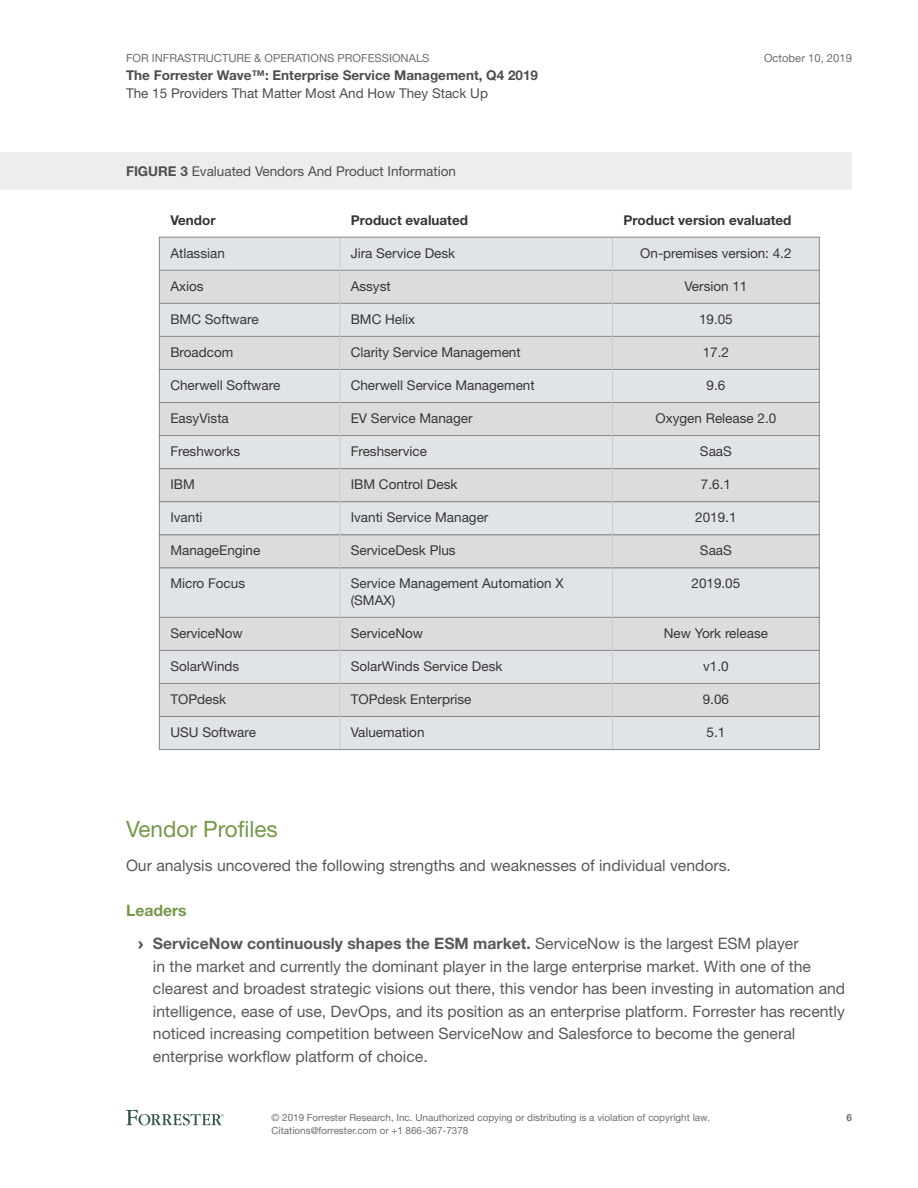
<style>
.page{position:relative;width:918px;height:1188px;background:#fff}
.page>*{position:absolute;margin:0;border:0;box-sizing:border-box;transform-origin:0 0}
.t1{font:22.5px "Helvetica Neue LT Std";color:#769849}
.t2{font:15.75px/22.5px "Helvetica Neue LT Std";color:#59595b}
.t3{font:700 15.75px/33.8px "Helvetica Neue LT Std";color:#59595b}
.t4{font:13.5px/16.5px "Helvetica Neue LT Std";color:#363636}
.t5{font:13.5px "Helvetica Neue LT Std";color:#4e4e50}
.t6{font:700 13.5px "Helvetica Neue LT Std";color:#4e4e50}
.t7{font:700 13.5px "Helvetica Neue LT Std";color:#363636}
.t8{font:11.25px "Helvetica Neue LT Std";color:#6d6e70}
.t9{font:9.9px/12.8px "Helvetica Neue LT Std";color:#6d6e70}
.t10{font:700 9.9px "Helvetica Neue LT Std";color:#6d6e70}
.s1{font-weight:700}
.s2{color:#769849}
.s3{font-family:"Arial";font-weight:900}
.s4{font-weight:400}
</style>
<div class="page">
<svg style="left:126px;top:1110px;width:98px;height:15px"></svg>
<div style="left:0;top:152px;width:852px;height:38px;background:#ecedee"></div>
<div style="left:159px;top:716px;width:660px;height:34px;background:#e0e4e7"></div>
<div style="left:159px;top:716px;width:661px;height:34px;border:1px solid #878787"></div>
<div style="left:159px;top:683px;width:660px;height:33px;background:#dddcdc"></div>
<div style="left:159px;top:683px;width:661px;height:34px;border:1px solid #878787"></div>
<div style="left:159px;top:650px;width:660px;height:33px;background:#e0e4e7"></div>
<div style="left:159px;top:650px;width:661px;height:34px;border:1px solid #878787"></div>
<div style="left:159px;top:617px;width:660px;height:33px;background:#dddcdc"></div>
<div style="left:159px;top:617px;width:661px;height:34px;border:1px solid #878787"></div>
<div style="left:159px;top:568px;width:660px;height:49px;background:#e0e4e7"></div>
<div style="left:159px;top:567px;width:661px;height:51px;border:1px solid #878787"></div>
<div style="left:159px;top:535px;width:660px;height:33px;background:#dddcdc"></div>
<div style="left:159px;top:534px;width:661px;height:34px;border:1px solid #878787"></div>
<div style="left:159px;top:502px;width:660px;height:33px;background:#e0e4e7"></div>
<div style="left:159px;top:501px;width:661px;height:34px;border:1px solid #878787"></div>
<div style="left:159px;top:469px;width:660px;height:33px;background:#dddcdc"></div>
<div style="left:159px;top:468px;width:661px;height:34px;border:1px solid #878787"></div>
<div style="left:159px;top:436px;width:660px;height:33px;background:#e0e4e7"></div>
<div style="left:159px;top:435px;width:661px;height:34px;border:1px solid #878787"></div>
<div style="left:159px;top:402px;width:660px;height:34px;background:#dddcdc"></div>
<div style="left:159px;top:402px;width:661px;height:34px;border:1px solid #878787"></div>
<div style="left:159px;top:369px;width:660px;height:33px;background:#e0e4e7"></div>
<div style="left:159px;top:369px;width:661px;height:34px;border:1px solid #878787"></div>
<div style="left:159px;top:336px;width:660px;height:33px;background:#dddcdc"></div>
<div style="left:159px;top:336px;width:661px;height:34px;border:1px solid #878787"></div>
<div style="left:159px;top:303px;width:660px;height:33px;background:#e0e4e7"></div>
<div style="left:159px;top:303px;width:661px;height:34px;border:1px solid #878787"></div>
<div style="left:159px;top:270px;width:660px;height:33px;background:#dddcdc"></div>
<div style="left:159px;top:270px;width:661px;height:34px;border:1px solid #878787"></div>
<div style="left:159px;top:237px;width:660px;height:33px;background:#e0e4e7"></div>
<div style="left:159px;top:237px;width:661px;height:34px;border:1px solid #878787"></div>
<hr style="left:339px;top:238px;width:1px;height:511px;background:#cbcbca">
<hr style="left:612px;top:238px;width:1px;height:511px;background:#cbcbca">
<p class="t8" style="left:126px;top:51px;width:305px">FOR INFRASTRUCTURE &amp; OPERATIONS PROFESSIONALS</p>
<p class="t6" style="left:126px;top:67px;width:414px">The Forrester Wave™: Enterprise Service Management, Q4 2019</p>
<p class="t5" style="left:126px;top:85px;width:364px">The 15 Providers That Matter Most And How They Stack Up</p>
<p class="t8" style="left:764px;top:51px;width:89px">October 10, 2019</p>
<p class="t5" style="left:126px;top:163px;width:332px"><span class="s1">FIGURE 3</span> Evaluated Vendors And Product Information</p>
<p class="t7" style="left:170px;top:212px;width:47px">Vendor</p>
<p class="t7" style="left:351px;top:212px;width:119px">Product evaluated</p>
<p class="t7" style="left:624px;top:212px;width:169px">Product version evaluated</p>
<p class="t4" style="left:170px;top:245px;width:56px">Atlassian</p>
<p class="t4" style="left:170px;top:278px;width:35px">Axios</p>
<p class="t4" style="left:170px;top:311px;width:90px">BMC Software</p>
<p class="t4" style="left:170px;top:344px;width:65px">Broadcom</p>
<p class="t4" style="left:170px;top:377px;width:111px">Cherwell Software</p>
<p class="t4" style="left:170px;top:410px;width:60px">EasyVista</p>
<p class="t4" style="left:170px;top:443px;width:71px">Freshworks</p>
<p class="t4" style="left:170px;top:476px;width:26px">IBM</p>
<p class="t4" style="left:170px;top:509px;width:34px">Ivanti</p>
<p class="t4" style="left:170px;top:542px;width:91px">ManageEngine</p>
<p class="t4" style="left:170px;top:575px;width:76px">Micro Focus</p>
<p class="t4" style="left:170px;top:625px;width:74px">ServiceNow</p>
<p class="t4" style="left:170px;top:658px;width:70px">SolarWinds</p>
<p class="t4" style="left:170px;top:691px;width:57px">TOPdesk</p>
<p class="t4" style="left:170px;top:724px;width:87px">USU Software</p>
<p class="t4" style="left:351px;top:245px;width:106px">Jira Service Desk</p>
<p class="t4" style="left:351px;top:278px;width:41px">Assyst</p>
<p class="t4" style="left:351px;top:311px;width:66px">BMC Helix</p>
<p class="t4" style="left:351px;top:344px;width:171px">Clarity Service Management</p>
<p class="t4" style="left:351px;top:377px;width:185px">Cherwell Service Management</p>
<p class="t4" style="left:351px;top:410px;width:123px">EV Service Manager</p>
<p class="t4" style="left:351px;top:443px;width:78px">Freshservice</p>
<p class="t4" style="left:351px;top:476px;width:108px">IBM Control Desk</p>
<p class="t4" style="left:351px;top:509px;width:139px">Ivanti Service Manager</p>
<p class="t4" style="left:351px;top:542px;width:106px">ServiceDesk Plus</p>
<p class="t4" style="left:351px;top:575px;width:215px">Service Management Automation X (SMAX)</p>
<p class="t4" style="left:351px;top:625px;width:74px">ServiceNow</p>
<p class="t4" style="left:351px;top:658px;width:153px">SolarWinds Service Desk</p>
<p class="t4" style="left:351px;top:691px;width:122px">TOPdesk Enterprise</p>
<p class="t4" style="left:351px;top:724px;width:75px">Valuemation</p>
<p class="t4" style="left:640px;top:245px;width:153px">On-premises version: 4.2</p>
<p class="t4" style="left:684px;top:278px;width:65px">Version 11</p>
<p class="t4" style="left:699px;top:311px;width:35px">19.05</p>
<p class="t4" style="left:703px;top:344px;width:28px">17.2</p>
<p class="t4" style="left:707px;top:377px;width:20px">9.6</p>
<p class="t4" style="left:656px;top:410px;width:122px">Oxygen Release 2.0</p>
<p class="t4" style="left:700px;top:443px;width:33px">SaaS</p>
<p class="t4" style="left:701px;top:476px;width:32px">7.6.1</p>
<p class="t4" style="left:695px;top:509px;width:43px">2019.1</p>
<p class="t4" style="left:700px;top:542px;width:33px">SaaS</p>
<p class="t4" style="left:692px;top:575px;width:50px">2019.05</p>
<p class="t4" style="left:664px;top:625px;width:106px">New York release</p>
<p class="t4" style="left:703px;top:658px;width:27px">v1.0</p>
<p class="t4" style="left:703px;top:691px;width:28px">9.06</p>
<p class="t4" style="left:707px;top:724px;width:20px">5.1</p>
<h1 class="t1" style="left:126px;top:815px;width:153px">Vendor Profiles</h1>
<p class="t2" style="left:126px;top:854px;width:607px">Our analysis uncovered the following strengths and weaknesses of individual vendors.</p>
<p class="t3" style="left:138px;top:893px;width:662px;text-indent:-12px"><span class="s2">Leaders<br></span><span class="s3">›</span> ServiceNow continuously shapes the ESM market. <span class="s4">ServiceNow is the largest ESM player</span></p>
<p class="t2" style="left:153px;top:955px;width:694px">in the market and currently the dominant player in the large enterprise market. With one of the clearest and broadest strategic visions out there, this vendor has been investing in automation and intelligence, ease of use, DevOps, and its position as an enterprise platform. Forrester has recently noticed increasing competition between ServiceNow and Salesforce to become the general enterprise workflow platform of choice.</p>
<p class="t9" style="left:272px;top:1111px;width:440px">© 2019 Forrester Research, Inc. Unauthorized copying or distributing is a violation of copyright law.<br>Citations@forrester.com or +1 866-367-7378</p>
<p class="t10" style="left:846px;top:1112px;width:7px">6</p>
</div>
